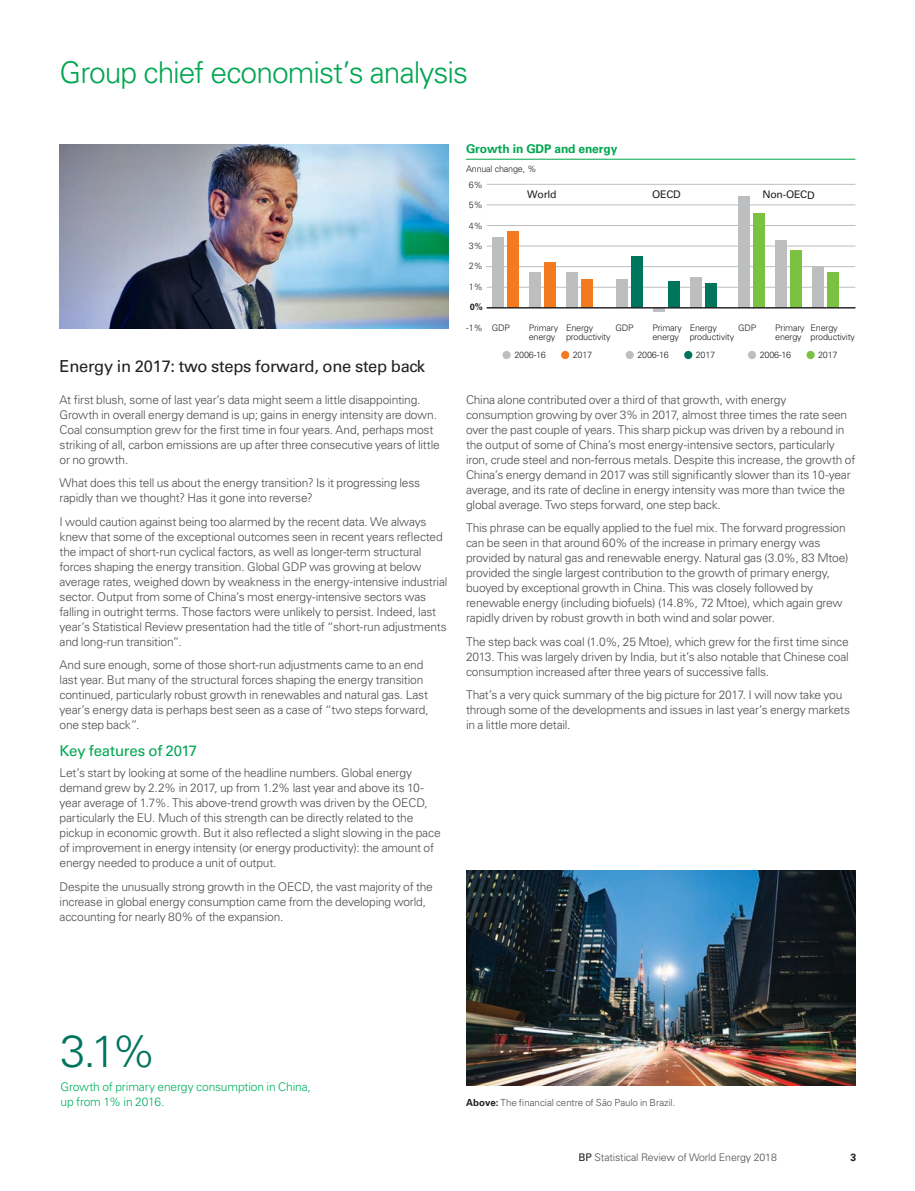
<style>
.page{position:relative;width:915px;height:1191px;background:#fff}
.page>*{position:absolute;margin:0;border:0;box-sizing:border-box;transform-origin:0 0}
.t1{font:300 45px "Univers GT";color:#00755e}
.t2{font:300 30px "Univers GT";letter-spacing:-.035em;color:#00a650}
.t3{font:16.5px "Univers GT";letter-spacing:-.015em;color:#231f20}
.t4{font:15px "Univers GT";letter-spacing:-.01em;color:#00a650}
.t5{font:300 12px/15px "Univers GT";letter-spacing:-.02em;color:#4d4d4f}
.t6{font:300 12px/15px "Univers GT";letter-spacing:-.015em;color:#00af63}
.t7{font:700 12px "Univers GT";letter-spacing:-.015em;color:#00a650}
.t8{font:300 10.5px "Univers GT";letter-spacing:-.01em;color:#4d4d4f}
.t9{font:10.5px "Univers GT";letter-spacing:-.025em;color:#231f20}
.t10{font:700 10.5px "Univers GT";color:#231f20}
.t11{font:300 9.75px "Univers GT";letter-spacing:-.005em;color:#4d4d4f}
.t12{font:300 9px/9px "Univers GT";letter-spacing:-.025em;color:#231f20}
.t13{font:700 9px "Univers GT";color:#231f20}
.s1{font-weight:700;color:#231f20}
.s2{font-weight:400;color:#231f20}
</style>
<div class="page">
<img style="left:60px;top:145px;width:389px;height:184px">
<hr style="left:485px;top:266px;width:369px;height:1px;background:#bcbec0">
<hr style="left:486px;top:287px;width:369px;height:1px;background:#bcbec0">
<hr style="left:486px;top:246px;width:369px;height:1px;background:#bcbec0">
<hr style="left:486px;top:225px;width:369px;height:1px;background:#bcbec0">
<hr style="left:486px;top:205px;width:369px;height:1px;background:#bcbec0">
<hr style="left:486px;top:184px;width:369px;height:1px;background:#bcbec0">
<div style="left:561px;top:351px;width:8px;height:8px;background:#f47a20;border-radius:50%"></div>
<div style="left:502px;top:351px;width:8px;height:8px;background:#bcbec0;border-radius:50%"></div>
<div style="left:684px;top:351px;width:8px;height:8px;background:#00755e;border-radius:50%"></div>
<div style="left:625px;top:351px;width:8px;height:8px;background:#bcbec0;border-radius:50%"></div>
<div style="left:806px;top:351px;width:8px;height:8px;background:#7bc142;border-radius:50%"></div>
<div style="left:747px;top:351px;width:8px;height:8px;background:#bcbec0;border-radius:50%"></div>
<hr style="left:466px;top:159px;width:389px;height:1px;background:#00a650">
<div style="left:506px;top:231px;width:12px;height:76px;background:#f47a20"></div>
<div style="left:543px;top:262px;width:12px;height:45px;background:#f47a20"></div>
<div style="left:580px;top:279px;width:12px;height:28px;background:#f47a20"></div>
<div style="left:491px;top:237px;width:12px;height:70px;background:#bcbec0"></div>
<div style="left:528px;top:272px;width:12px;height:35px;background:#bcbec0"></div>
<div style="left:565px;top:272px;width:12px;height:35px;background:#bcbec0"></div>
<div style="left:752px;top:213px;width:12px;height:95px;background:#7bc142"></div>
<div style="left:789px;top:250px;width:12px;height:58px;background:#7bc142"></div>
<div style="left:826px;top:273px;width:12px;height:35px;background:#7bc142"></div>
<div style="left:738px;top:197px;width:11px;height:111px;background:#bcbec0"></div>
<div style="left:775px;top:240px;width:11px;height:68px;background:#bcbec0"></div>
<div style="left:811px;top:267px;width:12px;height:41px;background:#bcbec0"></div>
<div style="left:630px;top:256px;width:12px;height:52px;background:#00755e"></div>
<div style="left:667px;top:281px;width:12px;height:27px;background:#00755e"></div>
<div style="left:704px;top:283px;width:12px;height:25px;background:#00755e"></div>
<div style="left:616px;top:279px;width:12px;height:29px;background:#bcbec0"></div>
<svg style="left:653px;top:308px;width:11px;height:4px"></svg>
<div style="left:690px;top:277px;width:11px;height:31px;background:#bcbec0"></div>
<hr style="left:486px;top:307px;width:369px;height:1px;background:#231f20">
<img style="left:466px;top:870px;width:389px;height:215px">
<h2 class="t2" style="left:60px;top:55px;width:410px">Group chief economist’s analysis</h2>
<p class="t7" style="left:466px;top:142px;width:153px">Growth in GDP and energy</p>
<p class="t12" style="left:466px;top:165px;width:72px">Annual change, %</p>
<h3 class="t3" style="left:60px;top:356px;width:367px">Energy in 2017: two steps forward, one step back</h3>
<p class="t5" style="left:60px;top:392px;width:381px">At first blush, some of last year’s data might seem a little disappointing.<br>Growth in overall energy demand is up; gains in energy intensity are down.<br>Coal consumption grew for the first time in four years. And, perhaps most striking of all, carbon emissions are up after three consecutive years of little or no growth.</p>
<p class="t5" style="left:60px;top:475px;width:362px">What does this tell us about the energy transition? Is it progressing less rapidly than we thought? Has it gone into reverse?</p>
<p class="t5" style="left:60px;top:514px;width:389px">I would caution against being too alarmed by the recent data. We always knew that some of the exceptional outcomes seen in recent years reflected the impact of short-run cyclical factors, as well as longer-term structural forces shaping the energy transition. Global GDP was growing at below average rates, weighed down by weakness in the energy-intensive industrial sector. Output from some of China’s most energy-intensive sectors was falling in outright terms. Those factors were unlikely to persist. Indeed, last year’s Statistical Review presentation had the title of “short-run adjustments and long-run transition”.</p>
<p class="t5" style="left:60px;top:657px;width:370px">And sure enough, some of those short-run adjustments came to an end last year. But many of the structural forces shaping the energy transition continued, particularly robust growth in renewables and natural gas. Last year’s energy data is perhaps best seen as a case of “two steps forward, one step back”.</p>
<p class="t4" style="left:60px;top:741px;width:139px">Key features of 2017</p>
<p class="t5" style="left:60px;top:765px;width:382px">Let’s start by looking at some of the headline numbers. Global energy demand grew by 2.2% in 2017, up from 1.2% last year and above its 10- year average of 1.7%. This above-trend growth was driven by the OECD, particularly the EU. Much of this strength can be directly related to the pickup in economic growth. But it also reflected a slight slowing in the pace of improvement in energy intensity (or energy productivity): the amount of energy needed to produce a unit of output.</p>
<p class="t5" style="left:60px;top:879px;width:375px">Despite the unusually strong growth in the OECD, the vast majority of the increase in global energy consumption came from the developing world, accounting for nearly 80% of the expansion.</p>
<p class="t12" style="left:468px;top:180px;width:16px">6%</p>
<p class="t12" style="left:468px;top:200px;width:16px">5%</p>
<p class="t12" style="left:468px;top:221px;width:16px">4%</p>
<p class="t12" style="left:468px;top:241px;width:16px">3%</p>
<p class="t12" style="left:468px;top:262px;width:16px">2%</p>
<p class="t12" style="left:468px;top:282px;width:16px">1%</p>
<p class="t13" style="left:469px;top:302px;width:15px">0%</p>
<p class="t12" style="left:466px;top:323px;width:18px">-1%</p>
<p class="t9" style="left:527px;top:188px;width:31px">World</p>
<p class="t9" style="left:652px;top:188px;width:30px">OECD</p>
<p class="t9" style="left:762px;top:188px;width:54px">Non-OECD</p>
<p class="t12" style="left:491px;top:323px;width:20px">GDP</p>
<p class="t12" style="left:528px;top:323px;width:31px">Primary energy</p>
<p class="t12" style="left:565px;top:323px;width:46px">Energy productivity</p>
<p class="t12" style="left:615px;top:323px;width:20px">GDP</p>
<p class="t12" style="left:652px;top:323px;width:31px">Primary energy</p>
<p class="t12" style="left:689px;top:323px;width:46px">Energy productivity</p>
<p class="t12" style="left:738px;top:323px;width:20px">GDP</p>
<p class="t12" style="left:774px;top:323px;width:31px">Primary energy</p>
<p class="t12" style="left:810px;top:323px;width:46px">Energy productivity</p>
<p class="t12" style="left:514px;top:350px;width:33px">2006-16</p>
<p class="t12" style="left:572px;top:350px;width:21px">2017</p>
<p class="t12" style="left:637px;top:350px;width:33px">2006-16</p>
<p class="t12" style="left:695px;top:350px;width:21px">2017</p>
<p class="t12" style="left:759px;top:350px;width:33px">2006-16</p>
<p class="t12" style="left:817px;top:350px;width:21px">2017</p>
<p class="t5" style="left:466px;top:392px;width:390px">China alone contributed over a third of that growth, with energy consumption growing by over 3% in 2017, almost three times the rate seen over the past couple of years. This sharp pickup was driven by a rebound in the output of some of China’s most energy-intensive sectors, particularly iron, crude steel and non-ferrous metals. Despite this increase, the growth of China’s energy demand in 2017 was still significantly slower than its 10-year average, and its rate of decline in energy intensity was more than twice the global average. Two steps forward, one step back.</p>
<p class="t5" style="left:466px;top:520px;width:384px">This phrase can be equally applied to the fuel mix. The forward progression can be seen in that around 60% of the increase in primary energy was provided by natural gas and renewable energy. Natural gas (3.0%, 83 Mtoe) provided the single largest contribution to the growth of primary energy, buoyed by exceptional growth in China. This was closely followed by renewable energy (including biofuels) (14.8%, 72 Mtoe), which again grew rapidly driven by robust growth in both wind and solar power.</p>
<p class="t5" style="left:466px;top:634px;width:384px;text-align:justify">The step back was coal (1.0%, 25 Mtoe), which grew for the first time since 2013. This was largely driven by India, but it’s also notable that Chinese coal consumption increased after three years of successive falls.</p>
<p class="t5" style="left:466px;top:687px;width:385px">That’s a very quick summary of the big picture for 2017. I will now take you through some of the developments and issues in last year’s energy markets in a little more detail.</p>
<h1 class="t1" style="left:60px;top:1024px;width:97px">3.1%</h1>
<p class="t6" style="left:60px;top:1079px;width:252px">Growth of primary energy consumption in China, up from 1% in 2016.</p>
<p class="t11" style="left:466px;top:1096px;width:210px"><span class="s1">Above:</span> The financial centre of São Paulo in Brazil.</p>
<p class="t8" style="left:578px;top:1151px;width:200px"><span class="s2">BP</span> Statistical Review of World Energy 2018</p>
<p class="t10" style="left:850px;top:1151px;width:7px">3</p>
</div>
